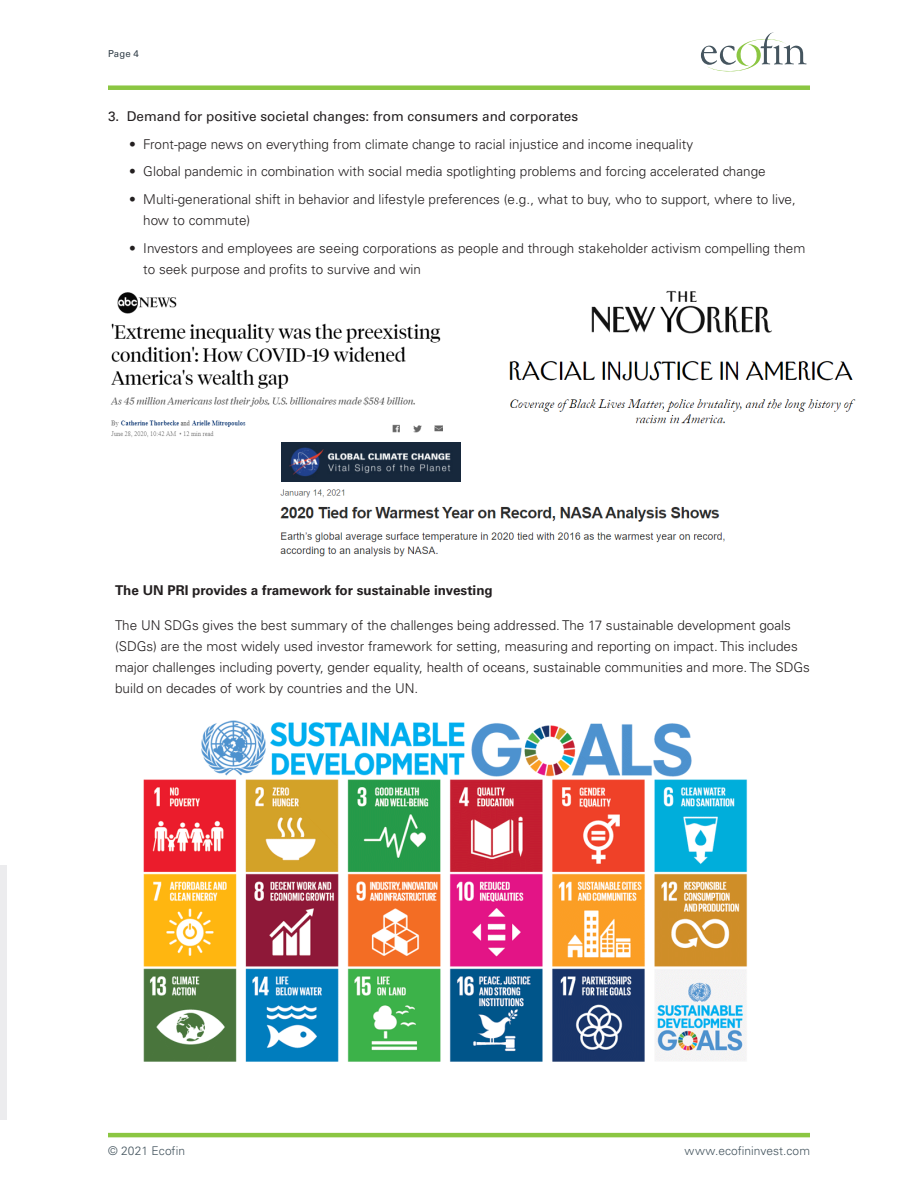
<style>
.page{position:relative;width:918px;height:1188px;background:#fff}
.page>*{position:absolute;margin:0;border:0;box-sizing:border-box;transform-origin:0 0}
.t1{font:300 13.5px/21px "Univers LT Std";color:#231f20}
.t2{font:13.5px "Univers LT Std";color:#231f20}
.t3{font:700 13.5px "Univers LT Std";color:#231f20}
.t4{font:300 12px "Univers LT Std";letter-spacing:.005em;color:#45555f}
.t5{font:9.6px "Univers LT Std";color:#313e48}
</style>
<div class="page">
<div style="left:108px;top:85px;width:702px;height:5px;background:#8bc642"></div>
<hr style="left:108px;top:1133px;width:702px;height:4px;background:#8bc642">
<svg style="left:701px;top:32px;width:106px;height:40px"></svg>
<img style="left:143px;top:720px;width:605px;height:342px">
<div style="left:0;top:866px;width:6px;height:254px;background:#ececee"></div>
<img style="left:117px;top:292px;width:60px;height:22px">
<img style="left:110px;top:323px;width:333px;height:114px">
<img style="left:282px;top:442px;width:179px;height:40px">
<img style="left:280px;top:489px;width:445px;height:68px">
<img style="left:591px;top:290px;width:181px;height:44px">
<img style="left:509px;top:361px;width:347px;height:63px">
<p class="t5" style="left:108px;top:48px;width:32px">Page 4</p>
<p class="t2" style="left:108px;top:108px;width:472px">3. Demand for positive societal changes: from consumers and corporates</p>
<p class="t1" style="left:129px;top:133px;width:566px">• Front-page news on everything from climate change to racial injustice and income inequality</p>
<p class="t1" style="left:129px;top:161px;width:638px">• Global pandemic in combination with social media spotlighting problems and forcing accelerated change</p>
<p class="t1" style="left:143px;top:189px;width:654px;text-indent:-14px">• Multi-generational shift in behavior and lifestyle preferences (e.g., what to buy, who to support, where to live, how to commute)</p>
<p class="t1" style="left:143px;top:238px;width:664px;text-indent:-14px">• Investors and employees are seeing corporations as people and through stakeholder activism compelling them to seek purpose and profits to survive and win</p>
<p class="t3" style="left:115px;top:582px;width:379px">The UN PRI provides a framework for sustainable investing</p>
<p class="t1" style="left:115px;top:614px;width:696px">The UN SDGs gives the best summary of the challenges being addressed. The 17 sustainable development goals (SDGs) are the most widely used investor framework for setting, measuring and reporting on impact. This includes major challenges including poverty, gender equality, health of oceans, sustainable communities and more. The SDGs build on decades of work by countries and the UN.</p>
<p class="t4" style="left:108px;top:1144px;width:79px">© 2021 Ecofin</p>
<p class="t4" style="left:685px;top:1144px;width:127px">www.ecofininvest.com</p>
</div>
